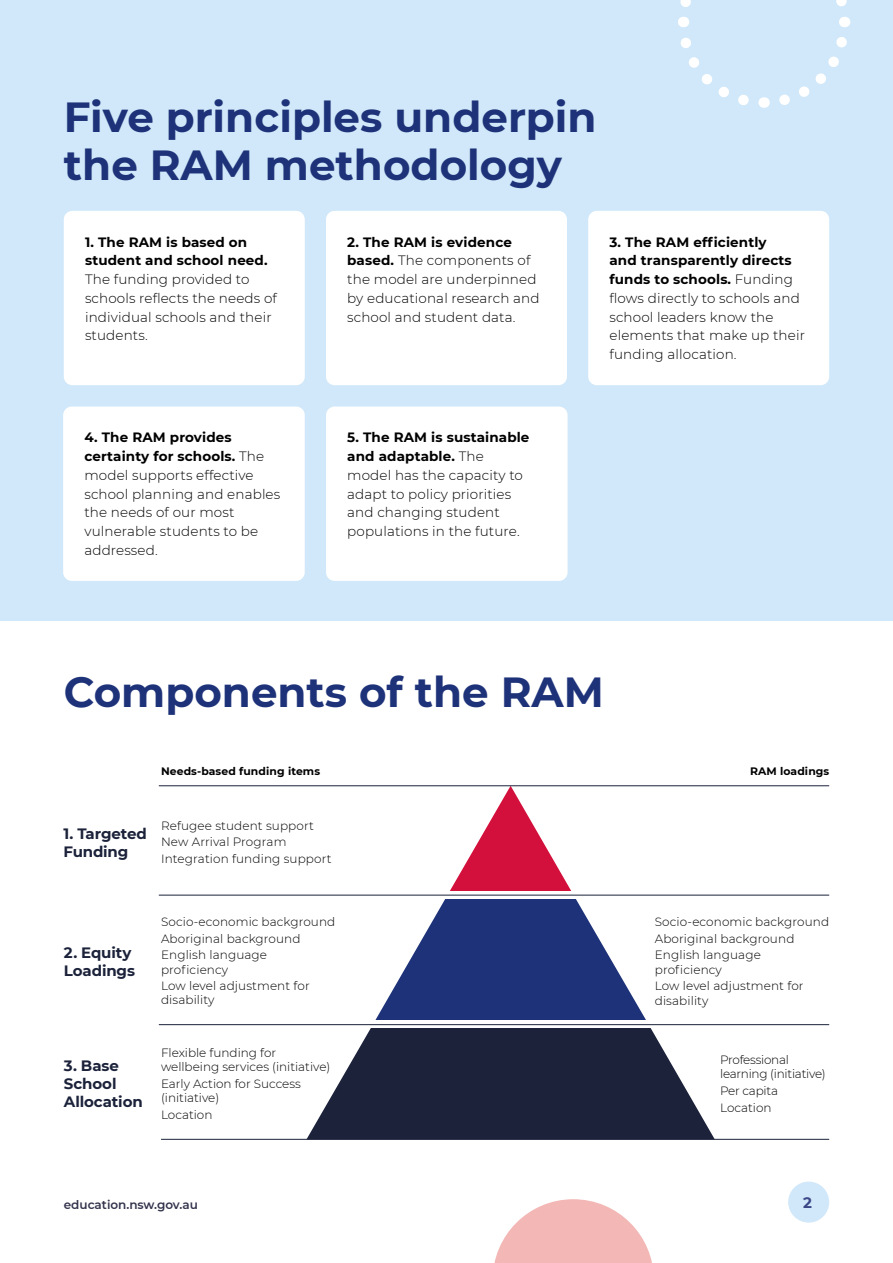
<style>
.page{position:relative;width:893px;height:1263px;background:#fff}
.page>*{position:absolute;margin:0;border:0;box-sizing:border-box;transform-origin:0 0}
.H1_Heading{font:700 42px/48px "Montserrat";color:#1d3278}
.Label_-_Main{font:700 15px/18px "Montserrat";letter-spacing:-.01em;color:#1b223a}
.t1{font:700 15px "Montserrat";color:#3c4788}
.Body{font:300 13.5px/18.8px "Montserrat";letter-spacing:.01em;color:#000}
.Diagram_Copy{font:300 12px/14.4px "Montserrat";letter-spacing:.01em;color:#000}
.Diagram_Copy-2{font:300 12px/14.4px "Montserrat";letter-spacing:-.02em;color:#000}
.t2{font:600 12px "Montserrat";color:#32334c}
.Body-2{font:700 10.8px "Montserrat";letter-spacing:.01em;color:#000}
.s1{font-weight:700}
</style>
<div class="page">
<div style="left:0;top:0;width:893px;height:621px;background:#d0e8f9"></div>
<div style="left:64px;top:211px;width:241px;height:174px;background:#fff;border-radius:9px"></div>
<div style="left:63px;top:406px;width:242px;height:175px;background:#fff;border-radius:9px"></div>
<div style="left:326px;top:406px;width:242px;height:175px;background:#fff;border-radius:9px"></div>
<div style="left:326px;top:211px;width:241px;height:174px;background:#fff;border-radius:9px"></div>
<div style="left:588px;top:211px;width:241px;height:174px;background:#fff;border-radius:9px"></div>
<svg style="left:678px;top:0;width:173px;height:108px"></svg>
<svg style="left:373px;top:786px;width:276px;height:234px"></svg>
<svg style="left:306px;top:1025px;width:409px;height:114px;fill:#1b223a"></svg>
<svg style="left:357px;top:1025px;width:305px;height:3px"></svg>
<hr style="left:159px;top:1024px;width:670px;height:1px;background:#1b223a">
<hr style="left:159px;top:785px;width:670px;height:1px;background:#1b223a">
<hr style="left:161px;top:1139px;width:668px;height:1px;background:#1b223a">
<svg style="left:445px;top:891px;width:133px;height:7px"></svg>
<hr style="left:159px;top:895px;width:670px;height:1px;background:#1b223a">
<svg style="left:494px;top:1199px;width:158px;height:64px"></svg>
<div style="left:788px;top:1181px;width:41px;height:41px;background:#d0e8f9;border-radius:50%"></div>
<h2 class="H1_Heading" style="left:64px;top:91px;width:534px">Five principles underpin the RAM methodology</h2>
<p class="Body" style="left:85px;top:232px;width:193px"><span class="s1">1. The RAM is based on student and school need.<br></span>The funding provided to schools reflects the needs of individual schools and their students.</p>
<p class="Body" style="left:347px;top:232px;width:194px"><span class="s1">2. The RAM is evidence based.</span> The components of the model are underpinned by educational research and school and student data.</p>
<p class="Body" style="left:609px;top:232px;width:197px"><span class="s1">3. The RAM efficiently<br>and transparently directs funds to schools.</span> Funding flows directly to schools and school leaders know the elements that make up their funding allocation.</p>
<p class="Body" style="left:84px;top:428px;width:197px"><span class="s1">4. The RAM provides certainty for schools.</span> The model supports effective school planning and enables the needs of our most vulnerable students to be addressed.</p>
<p class="Body" style="left:347px;top:428px;width:184px"><span class="s1">5. The RAM is sustainable and adaptable.</span> The model has the capacity to adapt to policy priorities and changing student populations in the future.</p>
<h2 class="H1_Heading" style="left:64px;top:666px;width:542px">Components of the RAM</h2>
<p class="Body-2" style="left:161px;top:763px;width:161px">Needs-based funding items</p>
<p class="Body-2" style="left:750px;top:763px;width:81px">RAM loadings</p>
<p class="Label_-_Main" style="left:63px;top:824px;width:85px">1. Targeted<br>Funding</p>
<p class="Diagram_Copy" style="left:161px;top:818px;width:154px">Refugee student support</p>
<p class="Diagram_Copy" style="left:161px;top:834px;width:127px">New Arrival Program</p>
<p class="Diagram_Copy" style="left:161px;top:851px;width:172px">Integration funding support</p>
<p class="Label_-_Main" style="left:64px;top:943px;width:73px">2. Equity<br>Loadings</p>
<p class="Label_-_Main" style="left:64px;top:1056px;width:80px">3. Base<br>School<br>Allocation</p>
<p class="Diagram_Copy" style="left:161px;top:914px;width:176px">Socio-economic background</p>
<p class="Diagram_Copy" style="left:161px;top:931px;width:141px">Aboriginal background</p>
<p class="Diagram_Copy" style="left:161px;top:947px;width:108px">English language proficiency</p>
<p class="Diagram_Copy" style="left:161px;top:978px;width:150px">Low level adjustment for disability</p>
<p class="Diagram_Copy" style="left:161px;top:1045px;width:171px">Flexible funding for wellbeing services (initiative)</p>
<p class="Diagram_Copy" style="left:161px;top:1076px;width:141px">Early Action for Success (initiative)</p>
<p class="Diagram_Copy" style="left:161px;top:1107px;width:53px">Location</p>
<p class="Diagram_Copy" style="left:655px;top:914px;width:176px">Socio-economic background</p>
<p class="Diagram_Copy" style="left:655px;top:931px;width:141px">Aboriginal background</p>
<p class="Diagram_Copy" style="left:655px;top:948px;width:108px">English language proficiency</p>
<p class="Diagram_Copy" style="left:655px;top:978px;width:150px">Low level adjustment for disability</p>
<p class="Diagram_Copy-2" style="left:720px;top:1052px;width:107px">Professional learning (initiative)</p>
<p class="Diagram_Copy-2" style="left:720px;top:1083px;width:59px">Per capita</p>
<p class="Diagram_Copy" style="left:720px;top:1100px;width:53px">Location</p>
<p class="t2" style="left:64px;top:1196px;width:136px">education.nsw.gov.au</p>
<p class="t1" style="left:803px;top:1192px;width:10px">2</p>
</div>
